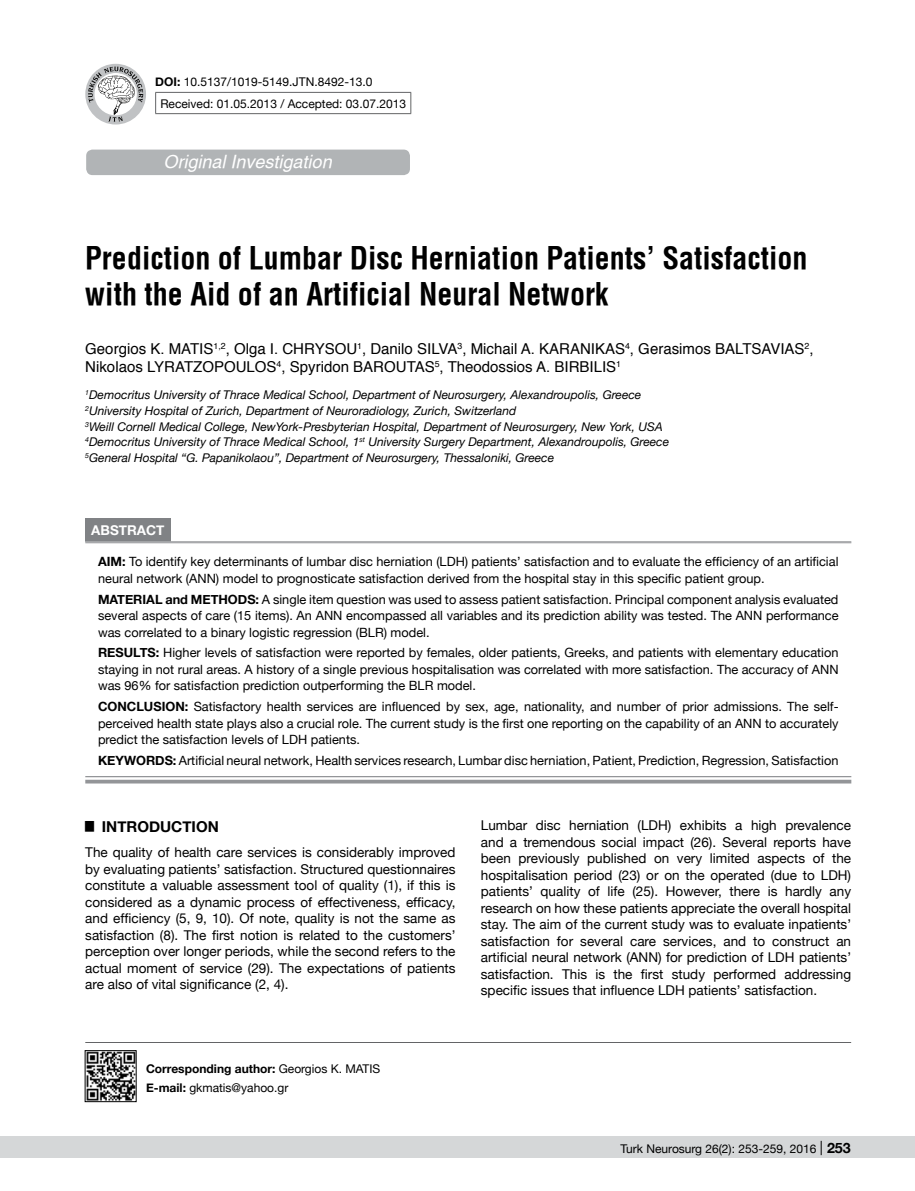
<style>
.page{position:relative;width:915px;height:1191px;background:#fff}
.page>*{position:absolute;margin:0;border:0;box-sizing:border-box;transform-origin:0 0}
.t1{font:700 30px/36px "Helvetica Condens";color:#000}
.t2{font:italic 500 18px "Helvetica";color:#fff}
.t3{font:15px "Helvetica";color:#000}
.t4{font:700 15px "Helvetica Neue";color:#000}
.t5{font:13.5px/16.5px "Helvetica Neue";color:#000;text-align:justify}
.t6{font:700 13.5px "Helvetica Neue";color:#fff}
.t7{font:12.75px/16.5px "Helvetica Neue";color:#000;text-align:justify}
.t8{font:700 12.75px "Helvetica Neue";color:#000}
.t9{font:italic 12px/15.8px "Helvetica Neue";color:#000}
.t10{font:12px/18.6px "Helvetica Neue";color:#000}
.t11{font:8.7px "Helvetica";color:#000}
.s1{font-weight:700}
.s2{font-size:15px}
.s3{font-size:14.25px}
.s4{font-weight:700;font-size:14.25px}
</style>
<div class="page">
<div style="left:0;top:1136px;width:914px;height:22px;background:#d5d7d8"></div>
<div style="left:86px;top:150px;width:324px;height:25px;background:#b1b4b6;border-radius:6px"></div>
<hr style="left:85px;top:1042px;width:765px;height:1px;background:#636466">
<hr style="left:155px;top:92px;width:256px;height:1px;background:#636466">
<svg style="left:155px;top:93px;width:1px;height:20px"></svg>
<svg style="left:410px;top:93px;width:1px;height:20px"></svg>
<hr style="left:155px;top:113px;width:256px;height:1px;background:#636466">
<div style="left:85px;top:64px;width:61px;height:60px;background:#c0c2c4;border-radius:50%"></div>
<svg style="left:88px;top:67px;width:55px;height:55px"></svg>
<img style="left:87px;top:1052px;width:47px;height:47px">
<div style="left:85px;top:1050px;width:51px;height:51px;border:1px solid #000"></div>
<div style="left:85px;top:518px;width:85px;height:23px;background:#808285"></div>
<svg style="left:85px;top:777px;width:766px;height:1px"></svg>
<hr style="left:85px;top:541px;width:766px;height:1px;background:#939598">
<hr style="left:85px;top:542px;width:766px;height:1px;background:#939598">
<hr style="left:85px;top:776px;width:766px;height:1px;background:#939598">
<svg style="left:85px;top:779px;width:766px;height:4px;background:#a7a8ab"></svg>
<p class="t10" style="left:160px;top:71px;width:247px;line-height:21.9px;text-indent:-5px"><span class="s1">DOI:</span> 10.5137/1019-5149.JTN.8492-13.0<br>Received: 01.05.2013 / Accepted: 03.07.2013</p>
<p class="t2" style="left:163px;top:151px;width:170px">Original Investigation</p>
<p class="t1" style="left:85px;top:240px;width:723px">Prediction of Lumbar Disc Herniation Patients’ Satisfaction with the Aid of an Artificial Neural Network</p>
<p class="t3" style="left:85px;top:337px;width:105px">GEORGIOS K. MATIS</p>
<p class="t3" style="left:213px;top:337px;width:91px"><sup>1,2</sup>, OLGA I. CHRYSO</p>
<p class="t3" style="left:346px;top:337px;width:89px">U<sup>1</sup>, DANILO SILVA</p>
<p class="t3" style="left:457px;top:337px;width:102px"><sup>3</sup>, MICHAIL A. KARANIKAS</p>
<p class="t3" style="left:625px;top:337px;width:110px"><sup>4</sup>, GERASIMOS BALTSAVIAS</p>
<p class="t11" style="left:804px;top:339px;width:11px">2<span class="s2">,</span></p>
<p class="t3" style="left:85px;top:355px;width:80px">NIKOLAOS LYRATZOPO</p>
<p class="t3" style="left:236px;top:355px;width:22px">ULOS</p>
<p class="t3" style="left:276px;top:355px;width:99px"><sup>4</sup>, SPYRIDON BARO</p>
<p class="t3" style="left:395px;top:355px;width:21px">UTAS</p>
<p class="t3" style="left:434px;top:355px;width:138px"><sup>5</sup>, THEODOSSIOS A. BIRBILIS</p>
<p class="t11" style="left:616px;top:357px;width:6px">1</p>
<p class="t9" style="left:85px;top:388px;width:585px"><sup>1</sup>Democritus University of Thrace Medical School, Department of Neurosurgery, Alexandroupolis, Greece <sup>2</sup>University Hospital of Zurich, Department of Neuroradiology, Zurich, Switzerland<br><sup>3</sup>Weill Cornell Medical College, NewYork-Presbyterian Hospital, Department of Neurosurgery, New York, USA <sup>4</sup>Democritus University of Thrace Medical School, 1<sup>st</sup> University Surgery Department, Alexandroupolis, Greece <sup>5</sup>General Hospital “G. Papanikolaou”, Department of Neurosurgery, Thessaloniki, Greece</p>
<p class="t6" style="left:91px;top:519px;width:75px">ABSTRACT</p>
<p class="t7" style="left:98px;top:553px;width:741px"><span class="s1">AIM:</span> To identify key determinants of lumbar disc herniation (LDH) patients’ satisfaction and to evaluate the efficiency of an artificial neural network (ANN) model to prognosticate satisfaction derived from the hospital stay in this specific patient group.</p>
<p class="t8" style="left:98px;top:589px;width:21px">MATER</p>
<p class="t8" style="left:142px;top:589px;width:96px">IAL AND METHODS</p>
<p class="t7" style="left:98px;top:591px;width:741px;text-indent:157px"><span class="s1">:</span> A single item question was used to assess patient satisfaction. Principal component analysis evaluated several aspects of care (15 items). An ANN encompassed all variables and its prediction ability was tested. The ANN performance was correlated to a binary logistic regression (BLR) model.</p>
<p class="t8" style="left:98px;top:643px;width:19px">RESU</p>
<p class="t7" style="left:98px;top:645px;width:741px;text-indent:35px"><span class="s1">LTS:</span> Higher levels of satisfaction were reported by females, older patients, Greeks, and patients with elementary education staying in not rural areas. A history of a single previous hospitalisation was correlated with more satisfaction. The accuracy of ANN was 96% for satisfaction prediction outperforming the BLR model.</p>
<p class="t8" style="left:98px;top:696px;width:20px">CONC</p>
<p class="t7" style="left:98px;top:698px;width:741px;text-indent:38px"><span class="s1">LUSION :</span> Satisfactory health services are influenced by sex, age, nationality, and number of prior admissions. The self&shy;perceived health state plays also a crucial role. The current study is the first one reporting on the capability of an ANN to accurately predict the satisfaction levels of LDH patients.</p>
<p class="t8" style="left:98px;top:750px;width:49px">KEYWORDS</p>
<p class="t7" style="left:173px;top:752px;width:666px"><span class="s1">:</span> Artificial neural network, Health services research, Lumbar disc herniation, Patient, Prediction, Regression, Satisfaction</p>
<p class="t4" style="left:85px;top:815px;width:32px"><sup>█</sup> INTRODUCTION</p>
<p class="t5" style="left:85px;top:845px;width:371px">The quality of health care services is considerably improved by evaluating patients’ satisfaction. Structured questionnaires constitute a valuable assessment tool of quality (1), if this is considered as a dynamic process of effectiveness, efficacy, and efficiency (5, 9, 10). Of note, quality is not the same as satisfaction (8). The first notion is related to the customers’ perception over longer periods, while the second refers to the actual moment of service (29). The expectations of patients are also of vital significance (2, 4).</p>
<p class="t5" style="left:480px;top:818px;width:371px">Lumbar disc herniation (LDH) exhibits a high prevalence and a tremendous social impact (26). Several reports have been previously published on very limited aspects of the hospitalisation period (23) or on the operated (due to LDH) patients’ quality of life (25). However, there is hardly any research on how these patients appreciate the overall hospital stay. The aim of the current study was to evaluate inpatients’ satisfaction for several care services, and to construct an artificial neural network (ANN) for prediction of LDH patients’ satisfaction. This is the first study performed addressing specific issues that influence LDH patients’ satisfaction.</p>
<p class="t10" style="left:146px;top:1060px;width:217px"><span class="s1">CORRESPONDING AUTHOR:</span> Georgios K. Matıs<br><span class="s1">E-MAIL:</span> gkmatis@yahoo.gr</p>
<p class="t10" style="left:620px;top:1140px;width:232px">Turk Neurosurg 26(2): 253-259, 2016 <span class="s3">|</span> <span class="s4">253</span></p>
</div>
